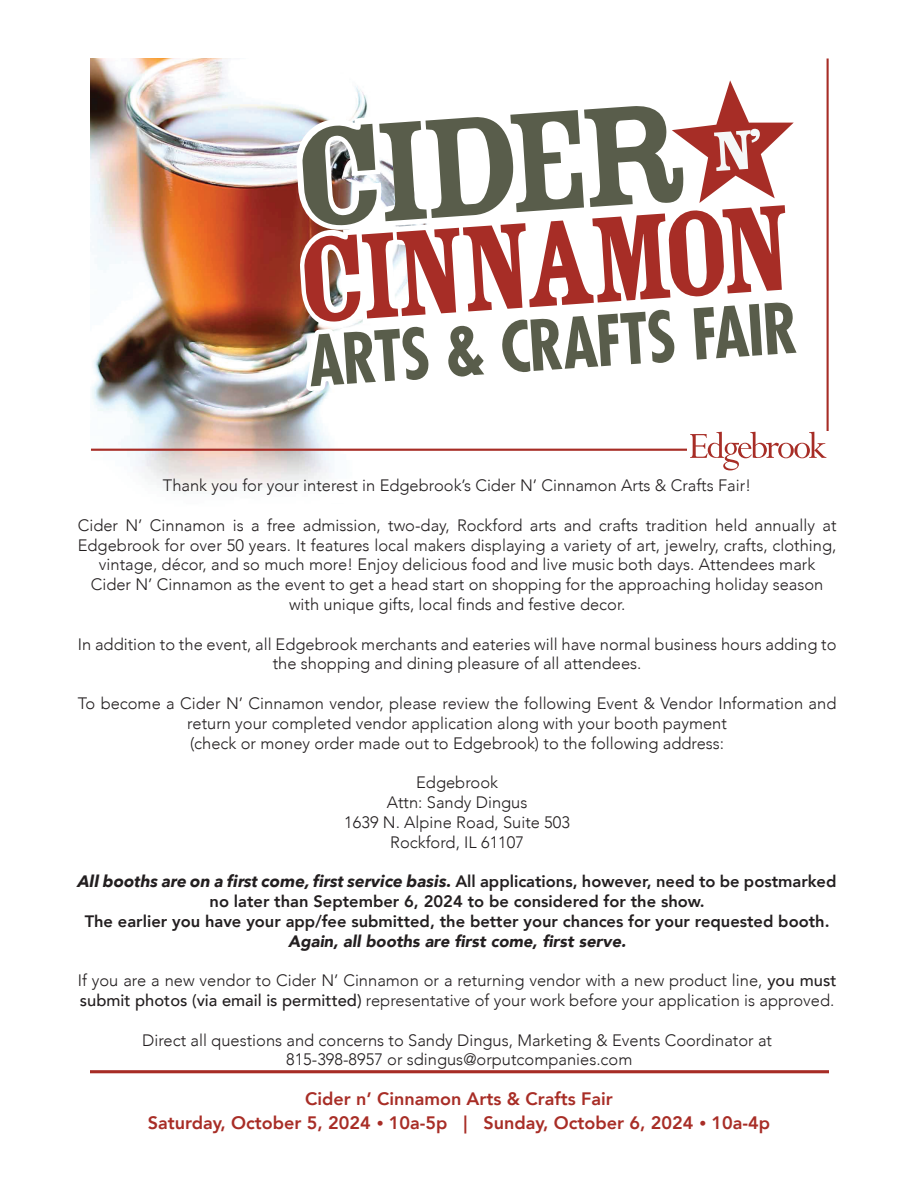
<style>
.page{position:relative;width:918px;height:1188px;background:#fff}
.page>*{position:absolute;margin:0;border:0;box-sizing:border-box;transform-origin:0 0}
.t1{font:800 18px "Avenir";color:#a82d26}
.t2{font:300 16.5px/19.8px "Avenir";color:#231f20;text-align:center}
.t3{font:800 16.5px/19.8px "Avenir";color:#231f20;text-align:center}
.t4{font:italic 900 16.5px "Avenir";color:#231f20}
.s1{font-family:"Avenir Next";font-weight:700;font-style:italic}
.s2{font-weight:500}
.s3{font-family:"Adobe Garamond Pro";font-weight:400}
</style>
<div class="page">
<img style="left:91px;top:59px;width:738px;height:392px">
<div style="left:687px;top:432px;width:142px;height:28px;background:#fff"></div>
<svg style="left:690px;top:432px;width:136px;height:38px"></svg>
<svg style="left:612px;top:58px;width:217px;height:199px"></svg>
<svg style="left:295px;top:80px;width:515px;height:316px"></svg>
<hr style="left:91px;top:1070px;width:738px;height:3px;background:#a72d26">
<p class="t2" style="left:163px;top:476px;width:590px">Thank you for your interest in Edgebrook’s Cider N’ Cinnamon Arts &amp; Crafts Fair!</p>
<p class="t2" style="left:78px;top:515px;width:760px">Cider N’ Cinnamon is a free admission, two-day, Rockford arts and crafts tradition held annually at<br>Edgebrook for over 50 years. It features local makers displaying a variety of art, jewelry, crafts, clothing, vintage, décor, and so much more! Enjoy delicious food and live music both days. Attendees mark</p>
<p class="t2" style="left:91px;top:575px;width:734px">Cider N’ Cinnamon as the event to get a head start on shopping for the approaching holiday season</p>
<p class="t2" style="left:289px;top:594px;width:338px">with unique gifts, local finds and festive decor.</p>
<p class="t2" style="left:78px;top:634px;width:760px">In addition to the event, all Edgebrook merchants and eateries will have normal business hours adding to the shopping and dining pleasure of all attendees.</p>
<p class="t2" style="left:78px;top:693px;width:760px">To become a Cider N’ Cinnamon vendor, please review the following Event &amp; Vendor Information and return your completed vendor application along with your booth payment</p>
<p class="t2" style="left:190px;top:733px;width:536px">(check or money order made out to Edgebrook) to the following address:</p>
<p class="t2" style="left:416px;top:773px;width:83px">Edgebrook</p>
<p class="t2" style="left:387px;top:792px;width:142px">Attn: Sandy Dingus</p>
<p class="t2" style="left:344px;top:812px;width:227px">1639 N. Alpine Road, Suite 503</p>
<p class="t2" style="left:390px;top:832px;width:135px">Rockford, IL 61107</p>
<p class="t3" style="left:78px;top:872px;width:760px"><span class="s1">All booths are on a first come, first service basis.</span> All applications, however, need to be postmarked no later than September 6, 2024 to be considered for the show.</p>
<p class="t3" style="left:85px;top:911px;width:746px">The earlier you have your app/fee submitted, the better your chances for your requested booth.</p>
<p class="t4" style="left:288px;top:927px;width:339px">Again, all booths are first come, first serve.</p>
<p class="t2" style="left:78px;top:971px;width:760px;text-align:left">If you are a new vendor to Cider N’ Cinnamon or a returning vendor with a new product line, <span class="s2">you must submit photos (via email is permitted)</span> representative of your work before your application is approved.</p>
<p class="t2" style="left:142px;top:1030px;width:631px">Direct all questions and concerns to Sandy Dingus, Marketing &amp; Events Coordinator at</p>
<p class="t2" style="left:286px;top:1050px;width:348px">815-398-8957 or sdingus@orputcompanies.com</p>
<p class="t1" style="left:305px;top:1084px;width:309px">Cider n’ Cinnamon Arts &amp; Crafts Fair</p>
<p class="t1" style="left:148px;top:1108px;width:624px">Saturday, October 5, 2024 <span class="s3">•</span> 10a-5p | Sunday, October 6, 2024 <span class="s3">•</span> 10a-4p</p>
</div>
